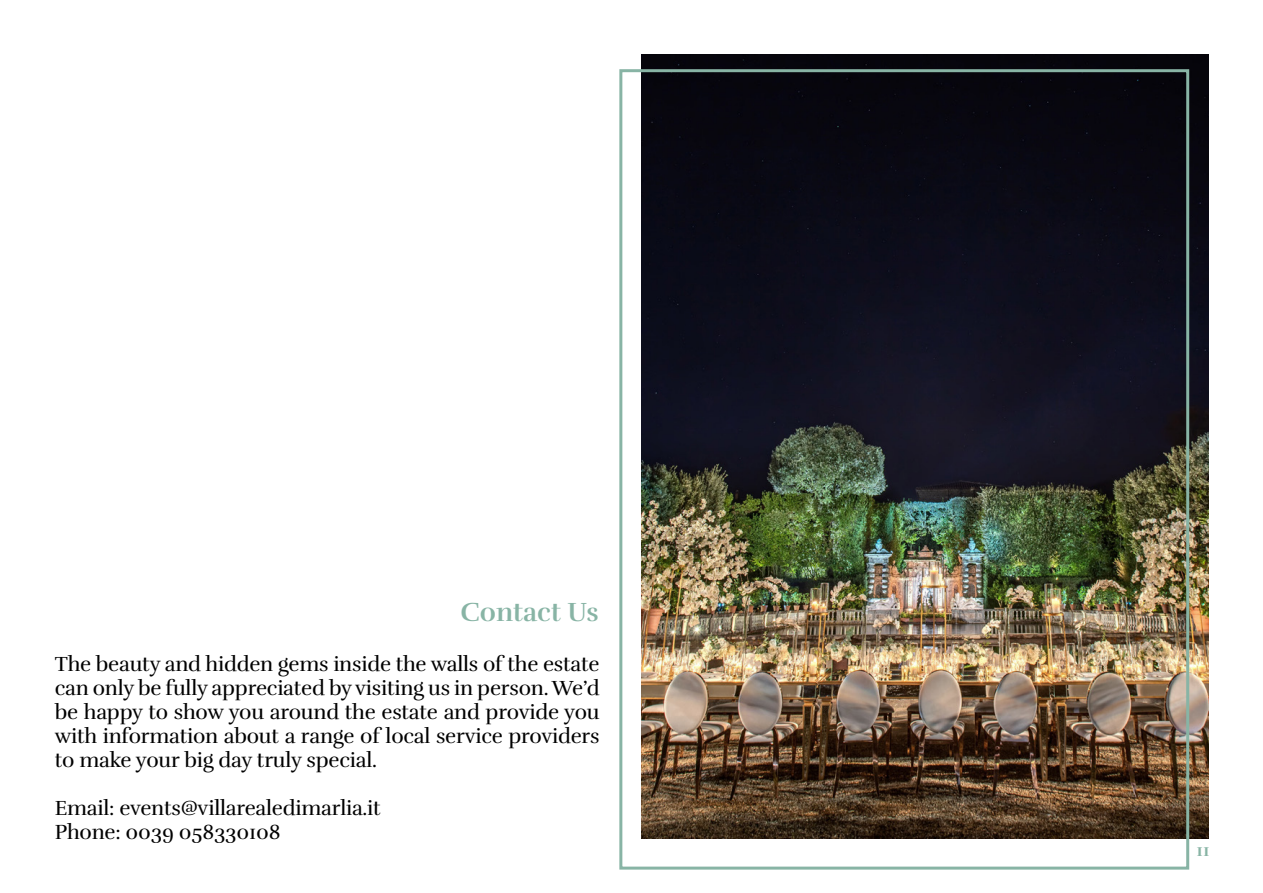
<style>
.page{position:relative;width:1263px;height:893px;background:#fff}
.page>*{position:absolute;margin:0;border:0;box-sizing:border-box;transform-origin:0 0}
.t1{font:700 27px "Rufina";color:#88b4a5}
.t2{font:21px/24px "Rufina";letter-spacing:-.01em;color:#000;text-align:justify}
.t3{font:700 18px "Rufina";color:#88b4a5}
</style>
<div class="page">
<img style="left:641px;top:54px;width:567px;height:785px">
<div style="left:619px;top:69px;width:570px;height:801px;border:3px solid #88b4a5"></div>
<p class="t1" style="left:460px;top:595px;width:140px">Contact Us</p>
<p class="t2" style="left:55px;top:652px;width:546px">The beauty and hidden gems inside the walls of the estate can only be fully appreciated by visiting us in person. We’d be happy to show you around the estate and provide you with information about a range of local service providers to make your big day truly special.</p>
<p class="t2" style="left:55px;top:796px;width:328px">Email: events@villarealedimarlia.it<br>Phone: 0039 058330108</p>
<p class="t3" style="left:1196px;top:839px;width:15px">11</p>
</div>
